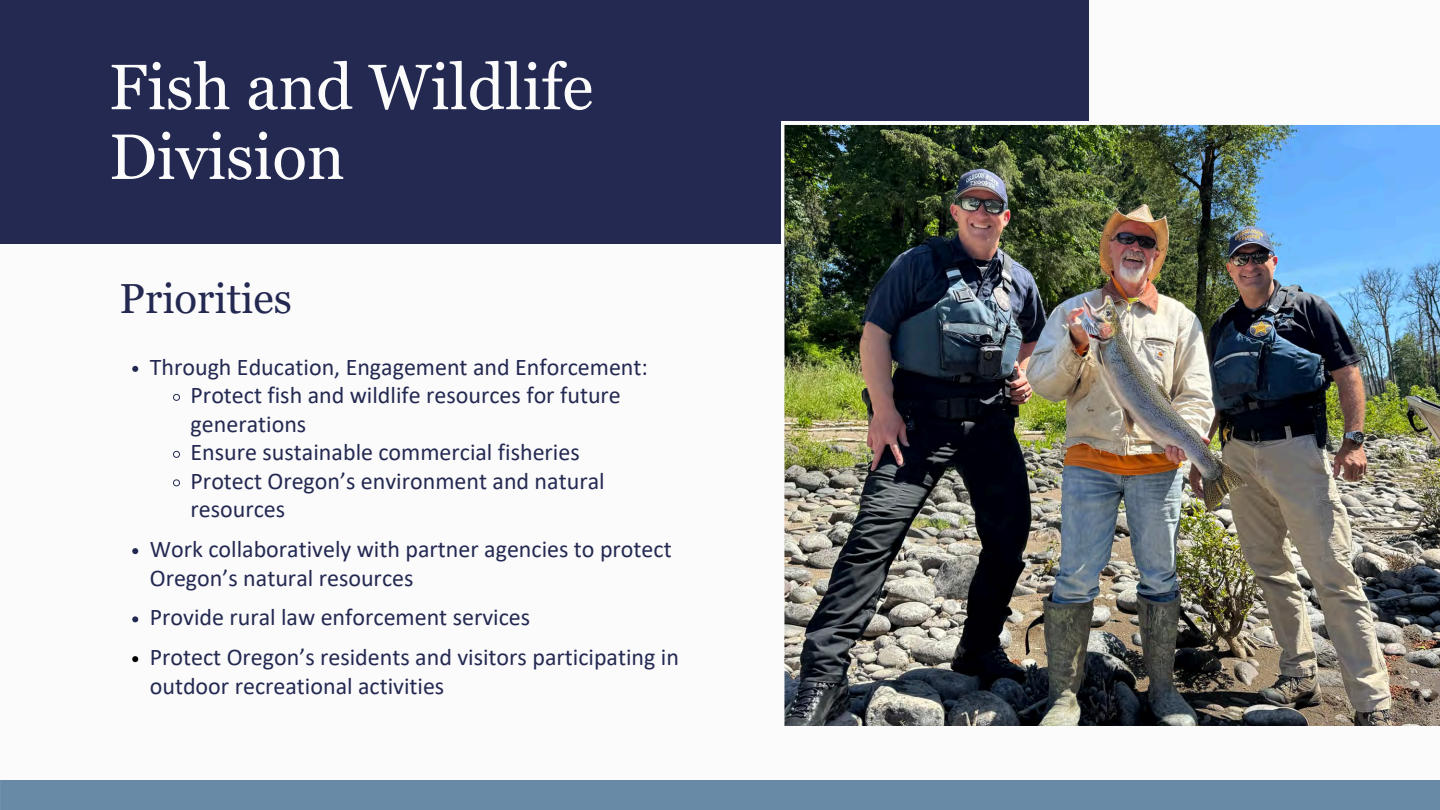
<style>
.page{position:relative;width:1440px;height:810px;background:#fbfbfb}
.page>*{position:absolute;margin:0;border:0;box-sizing:border-box;transform-origin:0 0}
.t1{font:64px/69.8px "Georgia Pro";color:#fbfbfb}
.t2{font:42px "Georgia Pro";color:#242952}
.t3{font:24px/28.5px "Calibri";color:#242952}
</style>
<div class="page">
<div style="left:0;top:0;width:1089px;height:244px;background:#242952"></div>
<img style="left:781px;top:122px;width:659px;height:604px">
<div style="left:0;top:781px;width:1440px;height:29px;background:#688aa6"></div>
<svg style="left:132px;top:366px;width:6px;height:6px"></svg>
<svg style="left:173px;top:393px;width:7px;height:8px"></svg>
<svg style="left:173px;top:450px;width:7px;height:8px"></svg>
<svg style="left:173px;top:479px;width:7px;height:8px"></svg>
<svg style="left:132px;top:548px;width:6px;height:6px"></svg>
<svg style="left:132px;top:616px;width:6px;height:6px"></svg>
<svg style="left:132px;top:656px;width:6px;height:6px"></svg>
<p class="t1" style="left:109px;top:52px;width:486px">Fish and Wildlife<br>Division</p>
<p class="t2" style="left:120px;top:274px;width:174px">Priorities</p>
<h2 class="t3" style="left:150px;top:355px;width:500px">Through Education, Engagement and Enforcement:</h2>
<p class="t3" style="left:191px;top:383px;width:432px">Protect fish and wildlife resources for future generations</p>
<p class="t3" style="left:191px;top:440px;width:391px">Ensure sustainable commercial fisheries</p>
<p class="t3" style="left:191px;top:469px;width:416px">Protect Oregon’s environment and natural resources</p>
<p class="t3" style="left:150px;top:537px;width:523px">Work collaboratively with partner agencies to protect<br>Oregon’s natural resources</p>
<p class="t3" style="left:150px;top:605px;width:382px">Provide rural law enforcement services</p>
<p class="t3" style="left:150px;top:645px;width:531px">Protect Oregon’s residents and visitors participating in outdoor recreational activities</p>
</div>
